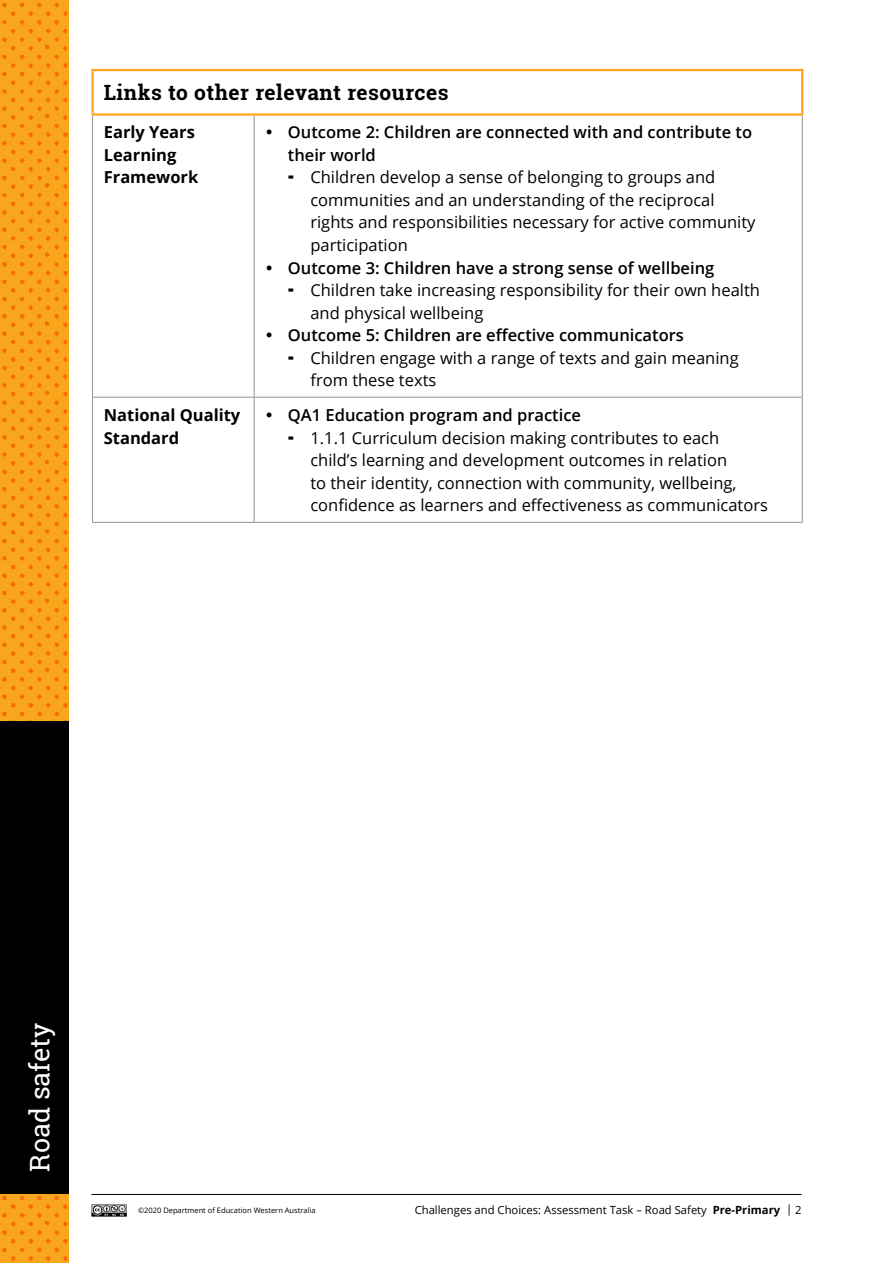
<style>
.page{position:relative;width:893px;height:1263px;background:#fff}
.page>*{position:absolute;margin:0;border:0;box-sizing:border-box;transform-origin:0 0}
.t1{font:27px "Roboto Slab";color:#fff}
.t2{font:700 21px "Roboto Slab";letter-spacing:.025em;color:#000}
.t3{font:16.5px/22.5px "Open Sans";color:#000}
.t4{font:600 16.5px/22.5px "Open Sans";color:#000}
.t5{font:700 16.5px/22.5px "Open Sans";color:#000}
.t6{font:11.25px "Open Sans";color:#000}
.t7{font:7.5px "Open Sans";color:#000}
.s1{font-weight:700}
</style>
<div class="page">
<svg style="left:91px;top:1204px;width:36px;height:12px"></svg>
<hr style="left:92px;top:1194px;width:709px;height:1px;background:#000">
<hr style="left:92px;top:116px;width:1px;height:281px;background:#939598">
<hr style="left:254px;top:116px;width:1px;height:281px;background:#939598">
<hr style="left:802px;top:116px;width:1px;height:281px;background:#939598">
<hr style="left:92px;top:397px;width:162px;height:1px;background:#939598">
<hr style="left:92px;top:397px;width:1px;height:125px;background:#939598">
<hr style="left:254px;top:397px;width:548px;height:1px;background:#939598">
<hr style="left:254px;top:397px;width:1px;height:125px;background:#939598">
<hr style="left:802px;top:397px;width:1px;height:125px;background:#939598">
<hr style="left:92px;top:522px;width:162px;height:1px;background:#939598">
<hr style="left:254px;top:522px;width:548px;height:1px;background:#939598">
<hr style="left:91px;top:71px;width:3px;height:42px;background:#faa61d">
<hr style="left:91px;top:69px;width:163px;height:2px;background:#faa61d">
<hr style="left:254px;top:69px;width:549px;height:2px;background:#faa61d">
<hr style="left:801px;top:71px;width:2px;height:42px;background:#faa61d">
<hr style="left:91px;top:113px;width:163px;height:3px;background:#faa61d">
<hr style="left:254px;top:113px;width:549px;height:3px;background:#faa61d">
<img style="left:0;top:0;width:69px;height:1263px">
<div style="left:0;top:721px;width:69px;height:473px;background:#000"></div>
<p class="t2" style="left:104px;top:78px;width:346px">Links to other relevant resources</p>
<p class="t5" style="left:104px;top:121px;width:96px">Early Years<br>Learning<br>Framework</p>
<p class="t4" style="left:288px;top:121px;width:466px">Outcome 2: Children are connected with and contribute to their world</p>
<p class="t3" style="left:310px;top:166px;width:447px">Children develop a sense of belonging to groups and communities and an understanding of the reciprocal rights and responsibilities necessary for active community participation</p>
<p class="t4" style="left:288px;top:256px;width:428px">Outcome 3: Children have a strong sense of wellbeing</p>
<p class="t3" style="left:310px;top:278px;width:451px">Children take increasing responsibility for their own health and physical wellbeing</p>
<p class="t4" style="left:288px;top:323px;width:397px">Outcome 5: Children are effective communicators</p>
<p class="t3" style="left:310px;top:346px;width:430px">Children engage with a range of texts and gain meaning from these texts</p>
<p class="t5" style="left:104px;top:403px;width:138px">National Quality<br>Standard</p>
<p class="t4" style="left:288px;top:404px;width:295px">QA1 Education program and practice</p>
<p class="t3" style="left:310px;top:426px;width:459px">1.1.1 Curriculum decision making contributes to each child’s learning and development outcomes in relation<br>to their identity, connection with community, wellbeing, confidence as learners and effectiveness as communicators</p>
<h1 class="t1" style="left:21px;top:1171px;width:150px;rotate:-90deg">Road safety</h1>
<p class="t7" style="left:138px;top:1205px;width:179px">©2020 Department of Education Western Australia</p>
<p class="t6" style="left:415px;top:1202px;width:388px">Challenges and Choices: Assessment Task – Road Safety <span class="s1">Pre-Primary</span> | 2</p>
</div>
